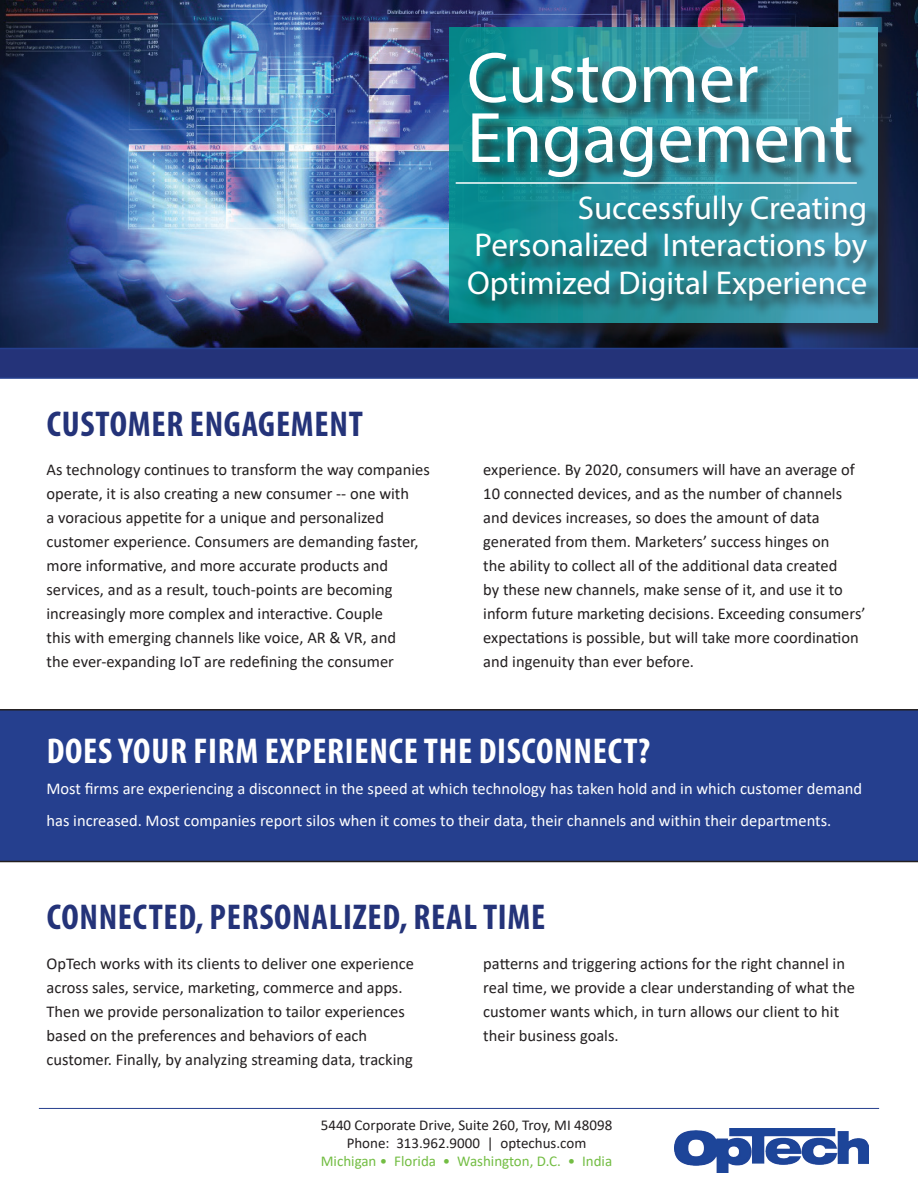
<style>
.page{position:relative;width:918px;height:1188px;background:#fff}
.page>*{position:absolute;margin:0;border:0;box-sizing:border-box;transform-origin:0 0}
.t1{font:72px/60px "Myriad Pro";color:#fff}
.t2{font:700 condensed 36px "Myriad Pro";letter-spacing:.02em;color:#243379}
.t3{font:700 condensed 36px "Myriad Pro";letter-spacing:.02em;color:#fff}
.t4{font:33px/37.5px "Myriad Pro";color:#fff;text-align:justify}
.t5{font:16.5px/24px "Calibri";color:#231f20}
.t6{font:16.5px/31.5px "Calibri";color:#fff}
.t7{font:15px/18px "Calibri";color:#231f20;text-align:center}
.t8{font:15px "Calibri";color:#73bd43}
</style>
<div class="page">
<div style="left:0;top:709px;width:918px;height:153px;background:#253f8e"></div>
<img style="left:0;top:0;width:918px;height:348px">
<div style="left:452px;top:30px;width:444px;height:311px;background:#231f20;opacity:.75"></div>
<svg style="left:450px;top:27px;width:428px;height:295px;background:#2696a0"></svg>
<div style="left:472px;top:55px;width:397px;height:140px;background:#231f20;opacity:.75"></div>
<div style="left:471px;top:198px;width:413px;height:121px;background:#231f20;opacity:.75"></div>
<hr style="left:456px;top:182px;width:401px;height:2px;background:#fff">
<svg style="left:0;top:348px;width:918px;height:31px;background:#25357b"></svg>
<hr style="left:39px;top:1108px;width:840px;height:1px;background:#253f8e">
<img style="left:674px;top:1128px;width:194px;height:45px">
<h2 class="t2" style="left:47px;top:401px;width:318px">CUSTOMER ENGAGEMENT</h2>
<h1 class="t1" style="left:467px;top:47px;width:388px">Customer<br>Engagement</h1>
<h3 class="t4" style="left:467px;top:188px;width:402px;text-indent:111px">Successfully Creating Personalized Interactions by Optimized Digital Experience</h3>
<p class="t5" style="left:46px;top:457px;width:385px">As technology continues to transform the way companies operate, it is also creating a new consumer -- one with<br>a voracious appetite for a unique and personalized customer experience. Consumers are demanding faster, more informative, and more accurate products and services, and as a result, touch-points are becoming increasingly more complex and interactive. Couple<br>this with emerging channels like voice, AR &amp; VR, and<br>the ever-expanding IoT are redefining the consumer</p>
<p class="t5" style="left:483px;top:458px;width:384px">experience. By 2020, consumers will have an average of 10 connected devices, and as the number of channels and devices increases, so does the amount of data generated from them. Marketers’ success hinges on<br>the ability to collect all of the additional data created<br>by these new channels, make sense of it, and use it to inform future marketing decisions. Exceeding consumers’ expectations is possible, but will take more coordination and ingenuity than ever before.</p>
<h2 class="t3" style="left:47px;top:728px;width:605px">DOES YOUR FIRM EXPERIENCE THE DISCONNECT?</h2>
<p class="t6" style="left:46px;top:773px;width:817px">Most firms are experiencing a disconnect in the speed at which technology has taken hold and in which customer demand has increased. Most companies report silos when it comes to their data, their channels and within their departments.</p>
<h2 class="t2" style="left:47px;top:894px;width:500px">CONNECTED, PERSONALIZED, REAL TIME</h2>
<p class="t5" style="left:46px;top:951px;width:369px">OpTech works with its clients to deliver one experience across sales, service, marketing, commerce and apps.<br>Then we provide personalization to tailor experiences based on the preferences and behaviors of each customer. Finally, by analyzing streaming data, tracking</p>
<p class="t5" style="left:483px;top:951px;width:373px">patterns and triggering actions for the right channel in real time, we provide a clear understanding of what the customer wants which, in turn allows our client to hit their business goals.</p>
<p class="t7" style="left:321px;top:1116px;width:293px">5440 Corporate Drive, Suite 260, Troy, MI 48098<br>Phone: 313.962.9000 | optechus.com</p>
<p class="t8" style="left:321px;top:1151px;width:293px">Michigan • Florida • Washington, D.C. • India</p>
</div>
